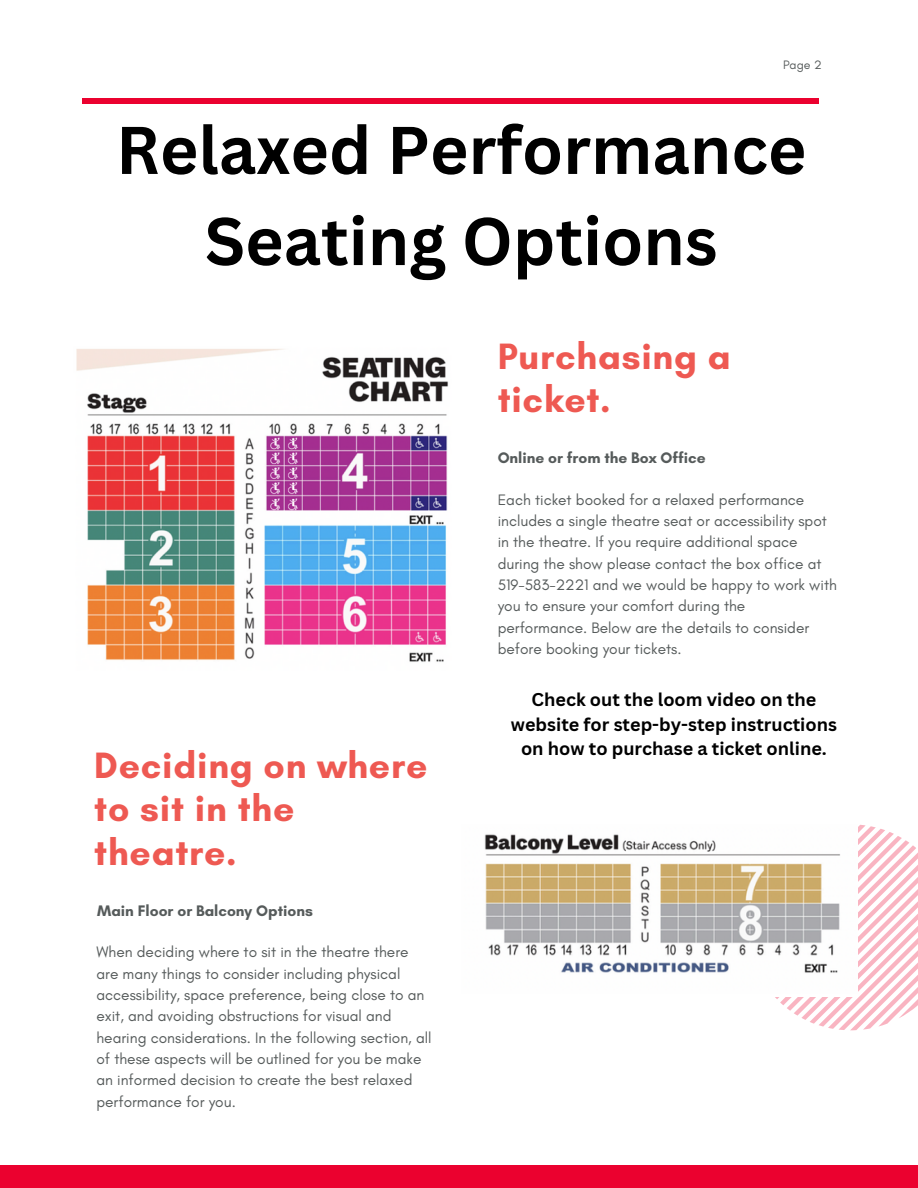
<style>
.page{position:relative;width:918px;height:1188px;background:#fff}
.page>*{position:absolute;margin:0;border:0;box-sizing:border-box;transform-origin:0 0}
.t1{font:700 65.85px/91.2px "Canva Sans";color:#000;text-align:center}
.t2{font:700 37.35px/43.3px "Glacial Indifference";letter-spacing:.02em;color:#ee5952}
.t3{font:700 18px/24.8px "Canva Sans";color:#000;text-align:center}
.t4{font:700 15.6px "Glacial Indifference";color:#565b5b}
.t5{font:15.45px/21.3px "Glacial Indifference";color:#565b5b}
.t6{font:12.45px "Glacial Indifference";color:#565b5b}
</style>
<div class="page">
<div style="left:0;top:1165px;width:918px;height:23px;background:#eb012f"></div>
<div style="left:82px;top:98px;width:737px;height:5px;background:#eb012f"></div>
<svg style="left:775px;top:824px;width:143px;height:206px"></svg>
<img style="left:76px;top:349px;width:372px;height:313px">
<img style="left:484px;top:824px;width:373px;height:172px">
<p class="t6" style="left:783px;top:58px;width:40px">Page 2</p>
<h1 class="t1" style="left:116px;top:103px;width:692px">Relaxed Performance<br>Seating Options</h1>
<h2 class="t2" style="left:498px;top:334px;width:235px">Purchasing a ticket.</h2>
<p class="t4" style="left:498px;top:449px;width:210px">Online or from the Box Office</p>
<h2 class="t2" style="left:94px;top:743px;width:335px">Deciding on where to sit in the theatre.</h2>
<p class="t4" style="left:97px;top:901px;width:217px">Main Floor or Balcony Options</p>
<p class="t5" style="left:96px;top:941px;width:337px">When deciding where to sit in the theatre there are many things to consider including physical accessibility, space preference, being close to an exit, and avoiding obstructions for visual and hearing considerations. In the following section, all of these aspects will be outlined for you be make an informed decision to create the best relaxed performance for you.</p>
<p class="t5" style="left:498px;top:488px;width:341px">Each ticket booked for a relaxed performance includes a single theatre seat or accessibility spot in the theatre. If you require additional space during the show please contact the box office at 519-583-2221 and we would be happy to work with you to ensure your comfort during the performance. Below are the details to consider before booking your tickets.</p>
<p class="t3" style="left:511px;top:687px;width:328px">Check out the loom video on the website for step-by-step instructions on how to purchase a ticket online.</p>
</div>
